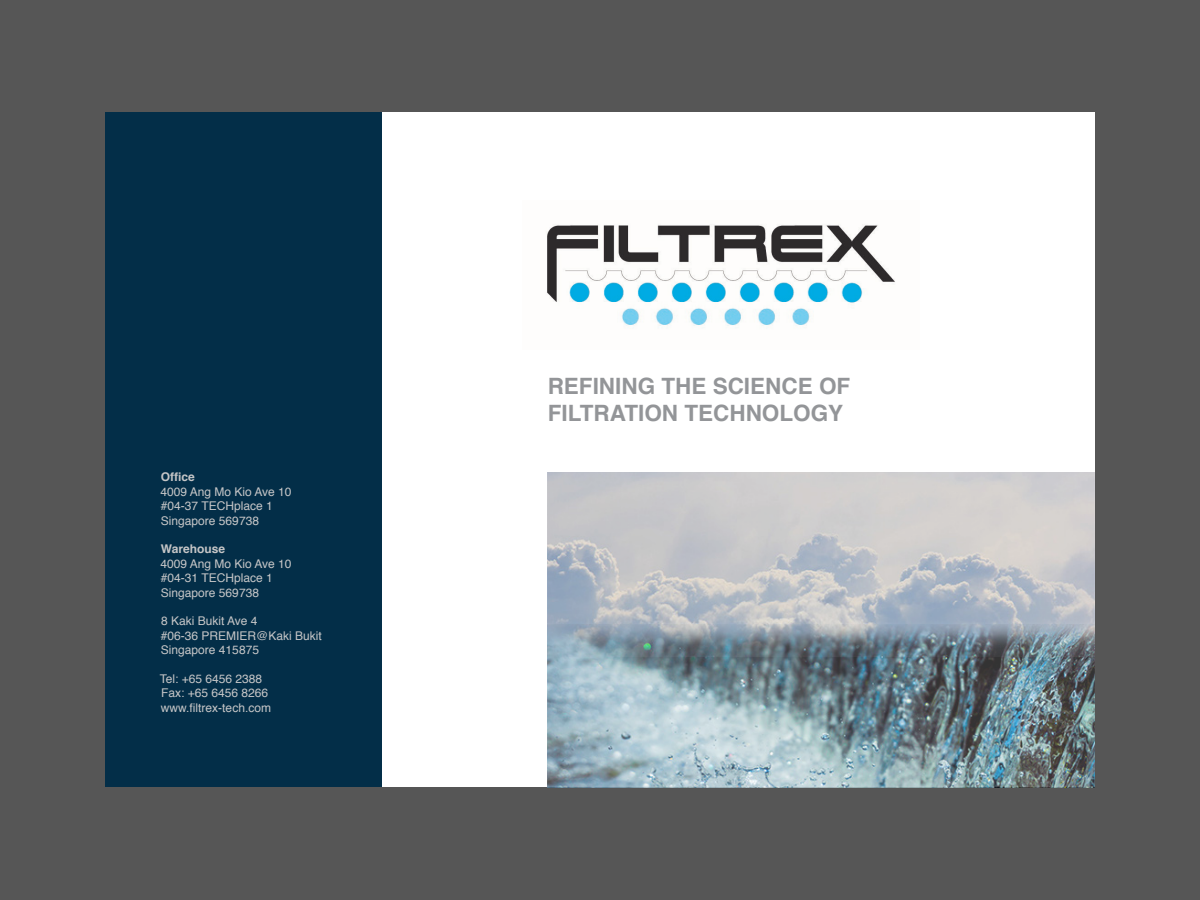
<style>
.page{position:relative;width:1200px;height:900px;background:#565656}
.page>*{position:absolute;margin:0;border:0;box-sizing:border-box;transform-origin:0 0}
.t1{font:700 22.5px "Helvetica";color:#939598}
.t2{font:12px "Helvetica";color:#c6c6c7}
.t3{font:700 12px "Helvetica";color:#c6c6c7}
</style>
<div class="page">
<div style="left:105px;top:112px;width:990px;height:676px;background:#fff"></div>
<img style="left:546px;top:224px;width:349px;height:102px">
<div style="left:105px;top:112px;width:277px;height:676px;background:#032e48"></div>
<img style="left:548px;top:472px;width:547px;height:316px">
<p class="t3" style="left:161px;top:467px;width:36px">Office</p>
<p class="t2" style="left:160px;top:482px;width:133px">4009 Ang Mo Kio Ave 10</p>
<p class="t2" style="left:161px;top:497px;width:113px">#04-37 TECHplace 1</p>
<p class="t2" style="left:161px;top:511px;width:100px">Singapore 569738</p>
<p class="t3" style="left:161px;top:539px;width:66px">Warehouse</p>
<p class="t2" style="left:160px;top:554px;width:133px">4009 Ang Mo Kio Ave 10</p>
<p class="t2" style="left:161px;top:569px;width:113px">#04-31 TECHplace 1</p>
<p class="t2" style="left:161px;top:583px;width:100px">Singapore 569738</p>
<p class="t2" style="left:161px;top:612px;width:98px">8 Kaki Bukit Ave 4</p>
<p class="t2" style="left:161px;top:626px;width:162px">#06-36 PREMIER@Kaki Bukit</p>
<p class="t2" style="left:161px;top:641px;width:100px">Singapore 415875</p>
<p class="t2" style="left:160px;top:670px;width:104px">Tel: +65 6456 2388</p>
<p class="t2" style="left:161px;top:684px;width:109px">Fax: +65 6456 8266</p>
<p class="t2" style="left:161px;top:698px;width:112px">www.filtrex-tech.com</p>
<p class="t1" style="left:548px;top:368px;width:304px">REFINING THE SCIENCE OF</p>
<p class="t1" style="left:548px;top:395px;width:297px">FILTRATION TECHNOLOGY</p>
</div>
